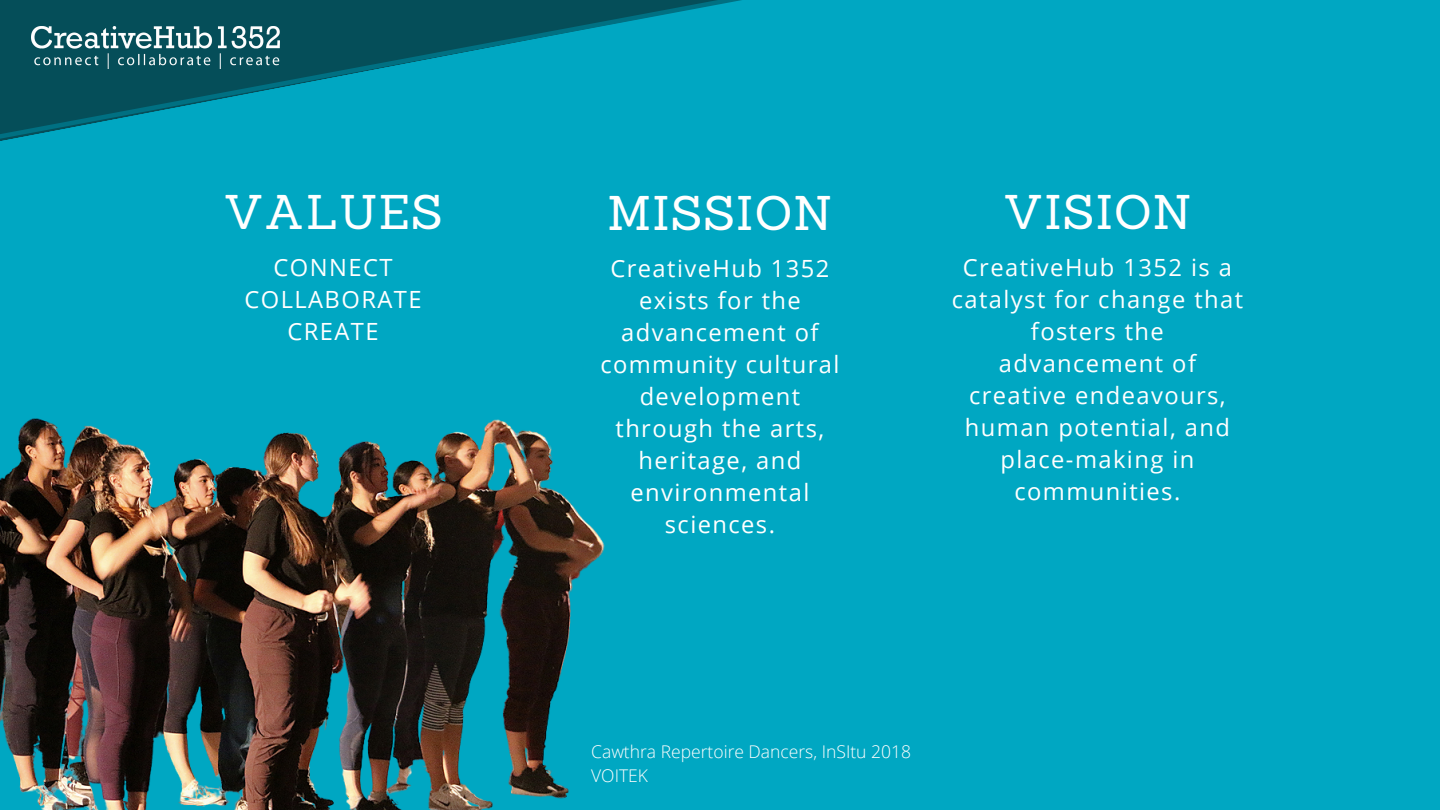
<style>
.page{position:relative;width:1440px;height:810px;background:#00a7c2}
.page>*{position:absolute;margin:0;border:0;box-sizing:border-box;transform-origin:0 0}
.t1{font:47.5px "Sanchez";letter-spacing:.025em;color:#fff}
.t2{font:23.7px/32px "Open Sans";letter-spacing:.06em;color:#fff;text-align:center}
.t3{font:300 17.5px "Open Sans";color:#fff}
</style>
<div class="page">
<svg style="left:0;top:0;width:742px;height:141px"></svg>
<img style="left:0;top:418px;width:605px;height:392px">
<h3 class="t1" style="left:224px;top:181px;width:221px">VALUES</h3>
<h3 class="t2" style="left:244px;top:251px;width:179px">CONNECT<br>COLLABORATE<br>CREATE</h3>
<h1 class="t1" style="left:608px;top:182px;width:226px">MISSION</h1>
<h1 class="t2" style="left:600px;top:252px;width:241px">CreativeHub 1352 exists for the advancement of community cultural development through the arts, heritage, and environmental sciences.</h1>
<h1 class="t1" style="left:1003px;top:181px;width:190px">VISION</h1>
<h2 class="t2" style="left:952px;top:251px;width:293px">CreativeHub 1352 is a catalyst for change that fosters the advancement of creative endeavours, human potential, and place-making in communities.</h2>
<p class="t3" style="left:591px;top:739px;width:321px">Cawthra Repertoire Dancers, InSItu 2018</p>
<p class="t3" style="left:591px;top:763px;width:58px">VOITEK</p>
</div>
